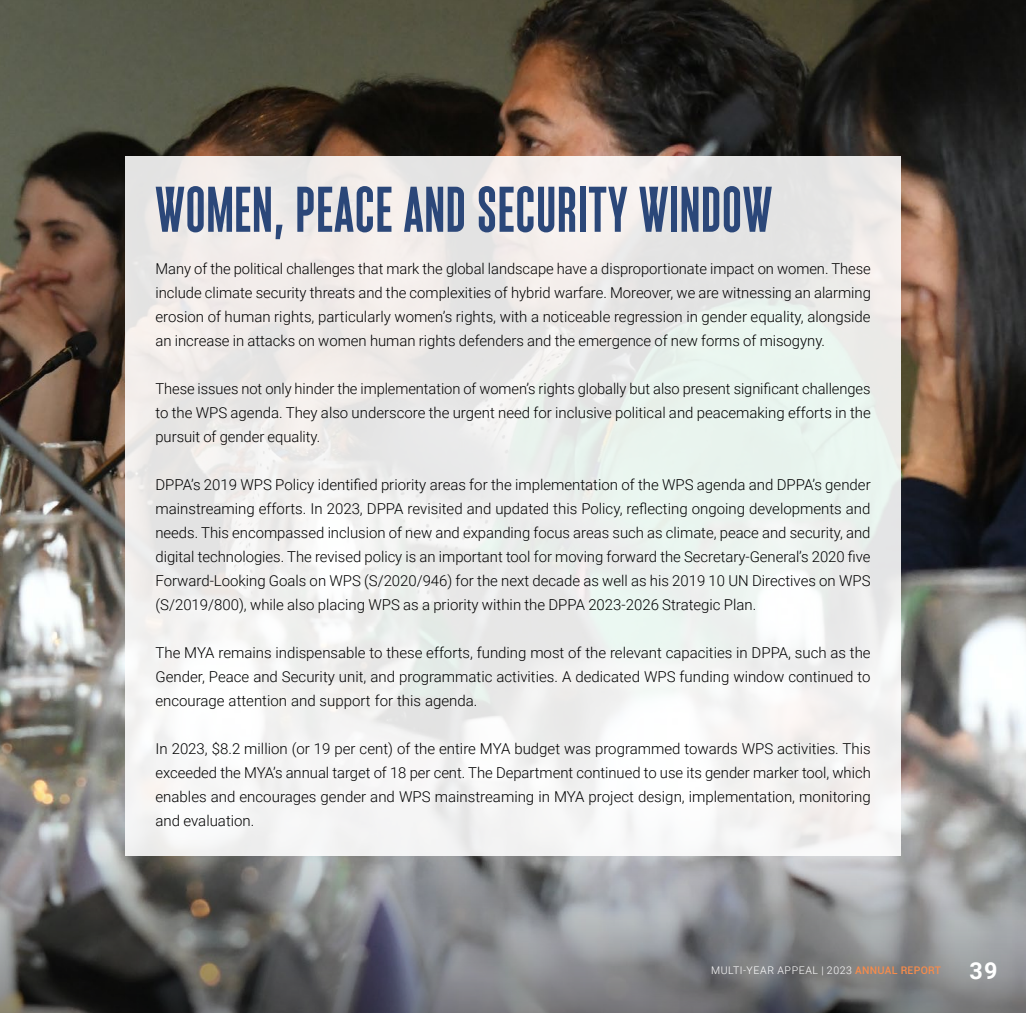
<style>
.page{position:relative;width:1026px;height:1013px;background:#fff}
.page>*{position:absolute;margin:0;border:0;box-sizing:border-box;transform-origin:0 0}
.t1{font:600 64.35px "Monopol";letter-spacing:.02em;color:#2b4779}
.t2{font:700 23.4px "Roboto";color:#fff}
.t3{font:300 15px/24px "Roboto";color:#000;text-align:justify}
.t4{font:300 10.5px "Roboto";letter-spacing:.06em;color:#fff}
.s1{font-weight:500;color:#f68c4c}
</style>
<div class="page">
<img style="left:0;top:0;width:1026px;height:791px">
<svg style="left:0;top:791px;width:1026px;height:221px;background:#7d7e80"></svg>
<div style="left:125px;top:157px;width:776px;height:699px;background:linear-gradient(to bottom,#e9e8e6,#f4f6f5)"></div>
<h1 class="t1" style="left:155px;top:175px;width:618px">WOMEN, PEACE AND SECURITY WINDOW</h1>
<p class="t3" style="left:155px;top:256px;width:717px">Many of the political challenges that mark the global landscape have a disproportionate impact on women. These include climate security threats and the complexities of hybrid warfare. Moreover, we are witnessing an alarming erosion of human rights, particularly women’s rights, with a noticeable regression in gender equality, alongside an increase in attacks on women human rights defenders and the emergence of new forms of misogyny.</p>
<p class="t3" style="left:155px;top:376px;width:717px">These issues not only hinder the implementation of women’s rights globally but also present significant challenges to the WPS agenda. They also underscore the urgent need for inclusive political and peacemaking efforts in the pursuit of gender equality.</p>
<p class="t3" style="left:155px;top:472px;width:717px">DPPA’s 2019 WPS Policy identified priority areas for the implementation of the WPS agenda and DPPA’s gender mainstreaming efforts. In 2023, DPPA revisited and updated this Policy, reflecting ongoing developments and needs. This encompassed inclusion of new and expanding focus areas such as climate, peace and security, and digital technologies. The revised policy is an important tool for moving forward the Secretary-General’s 2020 five Forward-Looking Goals on WPS (S/2020/946) for the next decade as well as his 2019 10 UN Directives on WPS (S/2019/800), while also placing WPS as a priority within the DPPA 2023-2026 Strategic Plan.</p>
<p class="t3" style="left:155px;top:640px;width:717px">The MYA remains indispensable to these efforts, funding most of the relevant capacities in DPPA, such as the Gender, Peace and Security unit, and programmatic activities. A dedicated WPS funding window continued to encourage attention and support for this agenda.</p>
<p class="t3" style="left:155px;top:736px;width:717px">In 2023, $8.2 million (or 19 per cent) of the entire MYA budget was programmed towards WPS activities. This exceeded the MYA’s annual target of 18 per cent. The Department continued to use its gender marker tool, which enables and encourages gender and WPS mainstreaming in MYA project design, implementation, monitoring and evaluation.</p>
<p class="t4" style="left:711px;top:963px;width:231px">MULTI-YEAR APPEAL | 2023 <span class="s1">ANNUAL REPORT</span></p>
<h2 class="t2" style="left:969px;top:954px;width:30px">39</h2>
</div>
